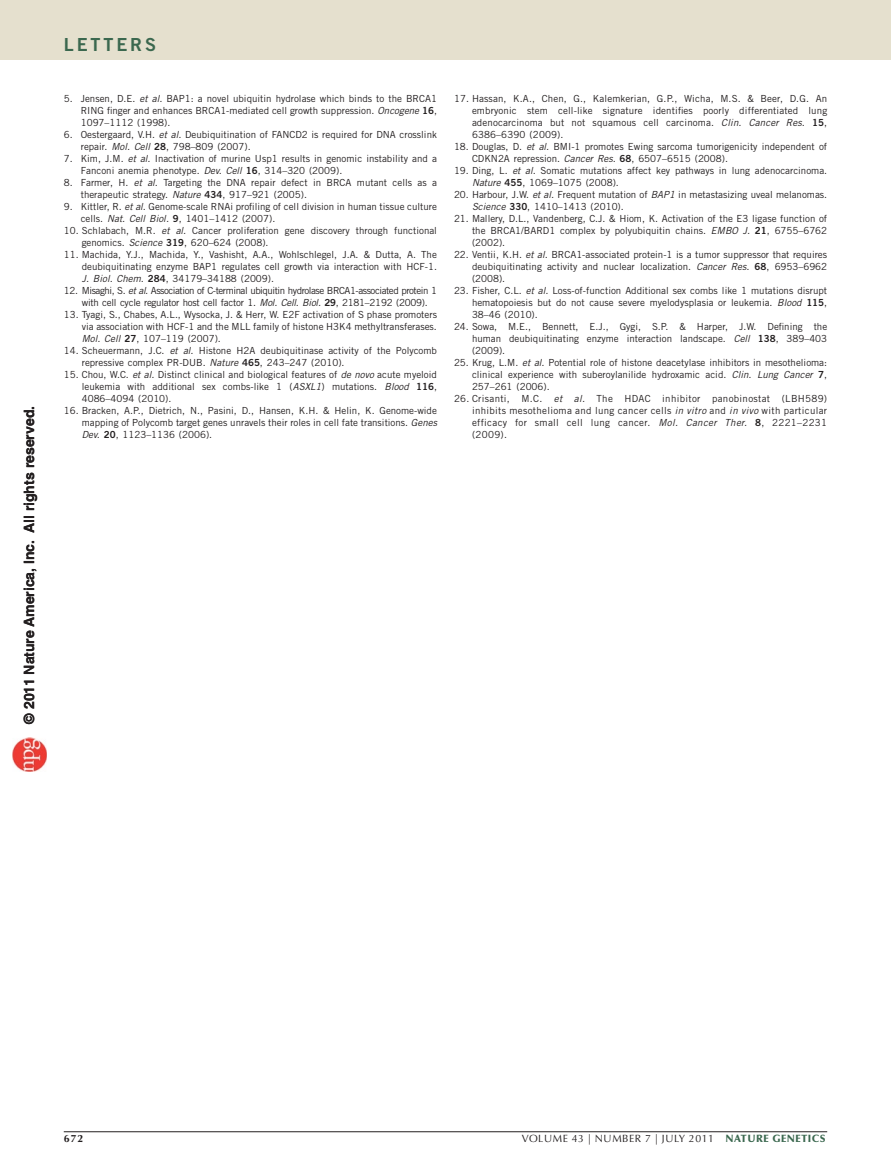
<style>
.page{position:relative;width:891px;height:1175px;background:#fff}
.page>*{position:absolute;margin:0;border:0;box-sizing:border-box;transform-origin:0 0}
.z-HEADER_follow_Left{font:18px "Trade Gothic LT Std Bd 2";letter-spacing:.16em;color:#3b684f}
.t1{font:700 14.1px "Helvetica LT Std";color:#231f20}
.t2{font:10.5px "Optima LT Std";letter-spacing:.05em;color:#231f20}
.t3{font:700 10.5px "Optima LT Std";color:#231f20}
.pReference2{font:9.75px/12px "Trade Gothic LT Std";color:#231f20;text-align:justify}
.pReference1{font:9.75px/12px "Trade Gothic LT Std";color:#231f20}
.pReference2-2{font:9.75px/12px "Trade Gothic LT Std";letter-spacing:-.045em;color:#231f20}
.s1{font-style:inherit}
.s2{font-style:italic}
.s3{font-family:"Trade Gothic LT Std Bd 2"}
.s4{font-weight:900;color:#3b684f}
</style>
<div class="page">
<hr style="left:64px;top:1131px;width:763px;height:1px;background:#231f20">
<div style="left:0;top:0;width:891px;height:60px;background:#e5e0ce"></div>
<img style="left:12px;top:738px;width:34px;height:34px">
<h2 class="t1" style="left:21px;top:723px;width:319px;rotate:-90deg">© 201<span class="s1">1</span> Nature America, Inc. All rights reserved.</h2>
<p class="z-HEADER_follow_Left" style="left:64px;top:33px;width:94px">LETTERS</p>
<p class="pReference1" style="left:81px;top:92px;width:358px;text-align:justify;text-indent:-17px">5. Jensen, D.E. <span class="s2">et al.</span> BAP1: a novel ubiquitin hydrolase which binds to the BRCA1<br>RING finger and enhances BRCA1-mediated cell growth suppression. <span class="s2">Oncogene</span> <span class="s3">16</span>, 1097–1112 (1998).</p>
<p class="pReference1" style="left:81px;top:128px;width:358px;text-indent:-17px">6. Oestergaard, V.H. <span class="s2">et al.</span> Deubiquitination of FANCD2 is required for DNA crosslink repair. <span class="s2">Mol. Cell</span> <span class="s3">28</span>, 798–809 (2007).</p>
<p class="pReference1" style="left:81px;top:152px;width:358px;text-indent:-17px">7. Kim, J.M. <span class="s2">et al.</span> Inactivation of murine Usp1 results in genomic instability and a<br>Fanconi anemia phenotype. <span class="s2">Dev. Cell</span> <span class="s3">16</span>, 314–320 (2009).</p>
<p class="pReference1" style="left:81px;top:176px;width:358px;text-indent:-17px">8. Farmer, H. <span class="s2">et al.</span> Targeting the DNA repair defect in BRCA mutant cells as a therapeutic strategy. <span class="s2">Nature</span> <span class="s3">434</span>, 917–921 (2005).</p>
<p class="pReference1" style="left:81px;top:200px;width:358px;text-indent:-17px">9. Kittler, R. <span class="s2">et al.</span> Genome-scale RNAi profiling of cell division in human tissue culture cells. <span class="s2">Nat. Cell Biol.</span> <span class="s3">9</span>, 1401–1412 (2007).</p>
<p class="pReference2" style="left:82px;top:224px;width:357px;text-indent:-18px">10. Schlabach, M.R. <span class="s2">et al.</span> Cancer proliferation gene discovery through functional genomics. <span class="s2">Science</span> <span class="s3">319</span>, 620–624 (2008).</p>
<p class="pReference2" style="left:82px;top:248px;width:357px;text-indent:-18px">11. Machida, Y.J., Machida, Y., Vashisht, A.A., Wohlschlegel, J.A. &amp; Dutta, A. The deubiquitinating enzyme BAP1 regulates cell growth via interaction with HCF-1.<br><span class="s2">J. Biol. Chem.</span> <span class="s3">284</span>, 34179–34188 (2009).</p>
<p class="pReference2-2" style="left:82px;top:284px;width:357px;text-indent:-18px">12. Misaghi, S. <span class="s2">et al.</span> Association of C-terminal ubiquitin hydrolase BRCA1-associated protein 1 with cell cycle regulator host cell factor 1. <span class="s2">Mol. Cell. Biol.</span> <span class="s3">29</span>, 2181–2192 (2009).</p>
<p class="pReference2" style="left:82px;top:308px;width:357px;text-indent:-18px">13. Tyagi, S., Chabes, A.L., Wysocka, J. &amp; Herr, W. E2F activation of S phase promoters via association with HCF-1 and the MLL family of histone H3K4 methyltransferases.<br><span class="s2">Mol. Cell</span> <span class="s3">27</span>, 107–119 (2007).</p>
<p class="pReference2" style="left:82px;top:344px;width:357px;text-indent:-18px">14. Scheuermann, J.C. <span class="s2">et al.</span> Histone H2A deubiquitinase activity of the Polycomb repressive complex PR-DUB. <span class="s2">Nature</span> <span class="s3">465</span>, 243–247 (2010).</p>
<p class="pReference2" style="left:82px;top:368px;width:357px;text-indent:-18px">15. Chou, W.C. <span class="s2">et al.</span> Distinct clinical and biological features of <span class="s2">de novo</span> acute myeloid leukemia with additional sex combs-like 1 (<span class="s2">ASXL1</span>) mutations. <span class="s2">Blood</span> <span class="s3">116</span>, 4086–4094 (2010).</p>
<p class="pReference2" style="left:82px;top:404px;width:357px;text-indent:-18px">16. Bracken, A.P., Dietrich, N., Pasini, D., Hansen, K.H. &amp; Helin, K. Genome-wide mapping of Polycomb target genes unravels their roles in cell fate transitions. <span class="s2">Genes Dev.</span> <span class="s3">20</span>, 1123–1136 (2006).</p>
<p class="pReference2" style="left:472px;top:92px;width:357px;text-indent:-18px">17. Hassan, K.A., Chen, G., Kalemkerian, G.P., Wicha, M.S. &amp; Beer, D.G. An embryonic stem cell-like signature identifies poorly differentiated lung adenocarcinoma but not squamous cell carcinoma. <span class="s2">Clin. Cancer Res.</span> <span class="s3">15</span>, 6386–6390 (2009).</p>
<p class="pReference2" style="left:472px;top:140px;width:357px;text-indent:-18px">18. Douglas, D. <span class="s2">et al.</span> BMI-1 promotes Ewing sarcoma tumorigenicity independent of<br>CDKN2A repression. <span class="s2">Cancer Res.</span> <span class="s3">68</span>, 6507–6515 (2008).</p>
<p class="pReference2" style="left:472px;top:164px;width:357px;text-indent:-18px">19. Ding, L. <span class="s2">et al.</span> Somatic mutations affect key pathways in lung adenocarcinoma.<br><span class="s2">Nature</span> <span class="s3">455</span>, 1069–1075 (2008).</p>
<p class="pReference2" style="left:472px;top:188px;width:357px;text-indent:-18px">20. Harbour, J.W. <span class="s2">et al.</span> Frequent mutation of <span class="s2">BAP1</span> in metastasizing uveal melanomas.<br><span class="s2">Science</span> <span class="s3">330</span>, 1410–1413 (2010).</p>
<p class="pReference2" style="left:472px;top:212px;width:357px;text-indent:-18px">21. Mallery, D.L., Vandenberg, C.J. &amp; Hiom, K. Activation of the E3 ligase function of the BRCA1/BARD1 complex by polyubiquitin chains. <span class="s2">EMBO J.</span> <span class="s3">21</span>, 6755–6762 (2002).</p>
<p class="pReference2" style="left:472px;top:248px;width:357px;text-indent:-18px">22. Ventii, K.H. <span class="s2">et al.</span> BRCA1-associated protein-1 is a tumor suppressor that requires deubiquitinating activity and nuclear localization. <span class="s2">Cancer Res.</span> <span class="s3">68</span>, 6953–6962 (2008).</p>
<p class="pReference2" style="left:472px;top:284px;width:357px;text-indent:-18px">23. Fisher, C.L. <span class="s2">et al.</span> Loss-of-function Additional sex combs like 1 mutations disrupt hematopoiesis but do not cause severe myelodysplasia or leukemia. <span class="s2">Blood</span> <span class="s3">115</span>, 38–46 (2010).</p>
<p class="pReference2" style="left:472px;top:320px;width:357px;text-indent:-18px">24. Sowa, M.E., Bennett, E.J., Gygi, S.P. &amp; Harper, J.W. Defining the human deubiquitinating enzyme interaction landscape. <span class="s2">Cell</span> <span class="s3">138</span>, 389–403 (2009).</p>
<p class="pReference2" style="left:472px;top:356px;width:357px;text-indent:-18px">25. Krug, L.M. <span class="s2">et al.</span> Potential role of histone deacetylase inhibitors in mesothelioma: clinical experience with suberoylanilide hydroxamic acid. <span class="s2">Clin. Lung Cancer</span> <span class="s3">7</span>, 257–261 (2006).</p>
<p class="pReference2" style="left:472px;top:392px;width:357px;text-indent:-18px">26. Crisanti, M.C. <span class="s2">et al.</span> The HDAC inhibitor panobinostat (LBH589) inhibits mesothelioma and lung cancer cells <span class="s2">in vitro</span> and <span class="s2">in vivo</span> with particular efficacy for small cell lung cancer. <span class="s2">Mol. Cancer Ther.</span> <span class="s3">8</span>, 2221–2231 (2009).</p>
<p class="t3" style="left:64px;top:1132px;width:21px">672</p>
<p class="t2" style="left:522px;top:1132px;width:305px">VOLUME 43 | NUMBER 7 | JULY 2011 <span class="s4">NATURE GENETICS</span></p>
</div>
